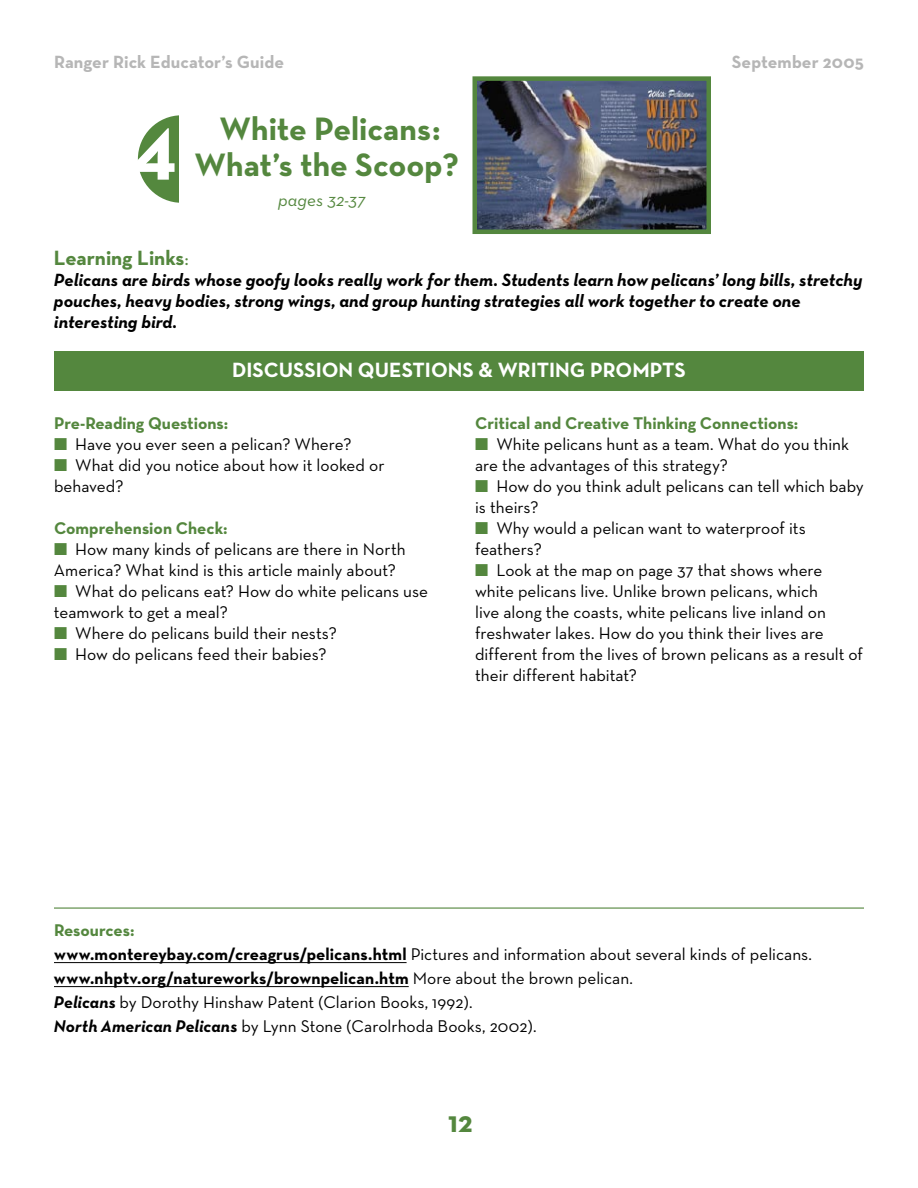
<style>
.page{position:relative;width:918px;height:1188px;background:#fff}
.page>*{position:absolute;margin:0;border:0;box-sizing:border-box;transform-origin:0 0}
.t1{font:700 33px/36px "Neutra Text";color:#54873e;text-align:center}
.t2{font:700 30px "Neutra Text";color:#54873e}
.t3{font:700 21px "Neutra Text";color:#fff}
.t4{font:700 21px "Neutra Text";color:#54873e}
.t5{font:italic 700 18px/21px "Neutra Text";color:#000}
.t6{font:700 18px "Neutra Text";letter-spacing:.005em;color:#b6b6b6}
.t7{font:italic 18px "Neutra Text";color:#54873e}
.t8{font:17.25px/21px "Neutra Text";color:#000}
.t9{font:700 17.25px "Neutra Text";color:#54873e}
.s1{font-weight:400}
.s2{color:#54873e}
.s3{font-weight:700;color:#54873e}
.s4{font-weight:700}
.s5{font-weight:700;font-style:italic}
</style>
<div class="page">
<img style="left:477px;top:81px;width:229px;height:148px">
<div style="left:472px;top:76px;width:239px;height:158px;border:4px solid #54873e"></div>
<svg style="left:137px;top:115px;width:42px;height:88px"></svg>
<div style="left:54px;top:351px;width:810px;height:40px;background:#54873e"></div>
<hr style="left:54px;top:908px;width:810px;height:1px;background:#54873e">
<hr style="left:54px;top:962px;width:353px;height:1px;background:#000">
<hr style="left:54px;top:986px;width:355px;height:1px;background:#000">
<p class="t6" style="left:54px;top:51px;width:232px">Ranger Rick Educator’s Guide</p>
<p class="t6" style="left:732px;top:51px;width:134px">September 2005</p>
<h1 class="t1" style="left:195px;top:110px;width:266px">White Pelicans:<br>What’s the Scoop?</h1>
<p class="t7" style="left:278px;top:189px;width:88px">pages 32-37</p>
<p class="t4" style="left:54px;top:245px;width:136px">Learning Links<span class="s1">:</span></p>
<p class="t5" style="left:54px;top:269px;width:810px">Pelicans are birds whose goofy looks really work for them. Students learn how pelicans’ long bills, stretchy pouches, heavy bodies, strong wings, and group hunting strategies all work together to create one interesting bird.</p>
<p class="t3" style="left:232px;top:357px;width:455px">DISCUSSION QUESTIONS &amp; WRITING PROMPTS</p>
<p class="t9" style="left:54px;top:412px;width:176px">Pre-Reading Questions:</p>
<p class="t8" style="left:54px;top:433px;width:299px"><span class="s2">■</span> Have you ever seen a pelican? Where?</p>
<p class="t8" style="left:54px;top:454px;width:332px"><span class="s2">■</span> What did you notice about how it looked or behaved?</p>
<p class="t9" style="left:54px;top:517px;width:175px">Comprehension Check:</p>
<p class="t8" style="left:54px;top:538px;width:353px"><span class="s2">■</span> How many kinds of pelicans are there in North<br>America? What kind is this article mainly about?</p>
<p class="t8" style="left:54px;top:580px;width:376px"><span class="s2">■</span> What do pelicans eat? How do white pelicans use teamwork to get a meal?</p>
<p class="t8" style="left:54px;top:622px;width:284px"><span class="s2">■</span> Where do pelicans build their nests?</p>
<p class="t8" style="left:54px;top:643px;width:274px"><span class="s2">■</span> How do pelicans feed their babies?</p>
<p class="t9" style="left:475px;top:412px;width:325px">Critical and Creative Thinking Connections:</p>
<p class="t8" style="left:475px;top:433px;width:375px"><span class="s2">■</span> White pelicans hunt as a team. What do you think are the advantages of this strategy?</p>
<p class="t8" style="left:475px;top:475px;width:390px"><span class="s2">■</span> How do you think adult pelicans can tell which baby is theirs?</p>
<p class="t8" style="left:475px;top:517px;width:332px"><span class="s2">■</span> Why would a pelican want to waterproof its feathers?</p>
<p class="t8" style="left:475px;top:559px;width:389px"><span class="s2">■</span> Look at the map on page 37 that shows where white pelicans live. Unlike brown pelicans, which<br>live along the coasts, white pelicans live inland on freshwater lakes. How do you think their lives are different from the lives of brown pelicans as a result of their different habitat?</p>
<p class="t8" style="left:54px;top:918px;width:760px;line-height:24px"><span class="s3">Resources:<br></span><span class="s4">www.montereybay.com/creagrus/pelicans.html</span> Pictures and information about several kinds of pelicans. <span class="s4">www.nhptv.org/natureworks/brownpelican.htm</span> More about the brown pelican.<br><span class="s5">Pelicans</span> by Dorothy Hinshaw Patent (Clarion Books, 1992).<br><span class="s5">North American Pelicans</span> by Lynn Stone (Carolrhoda Books, 2002).</p>
<h2 class="t2" style="left:448px;top:1103px;width:26px">12</h2>
</div>
